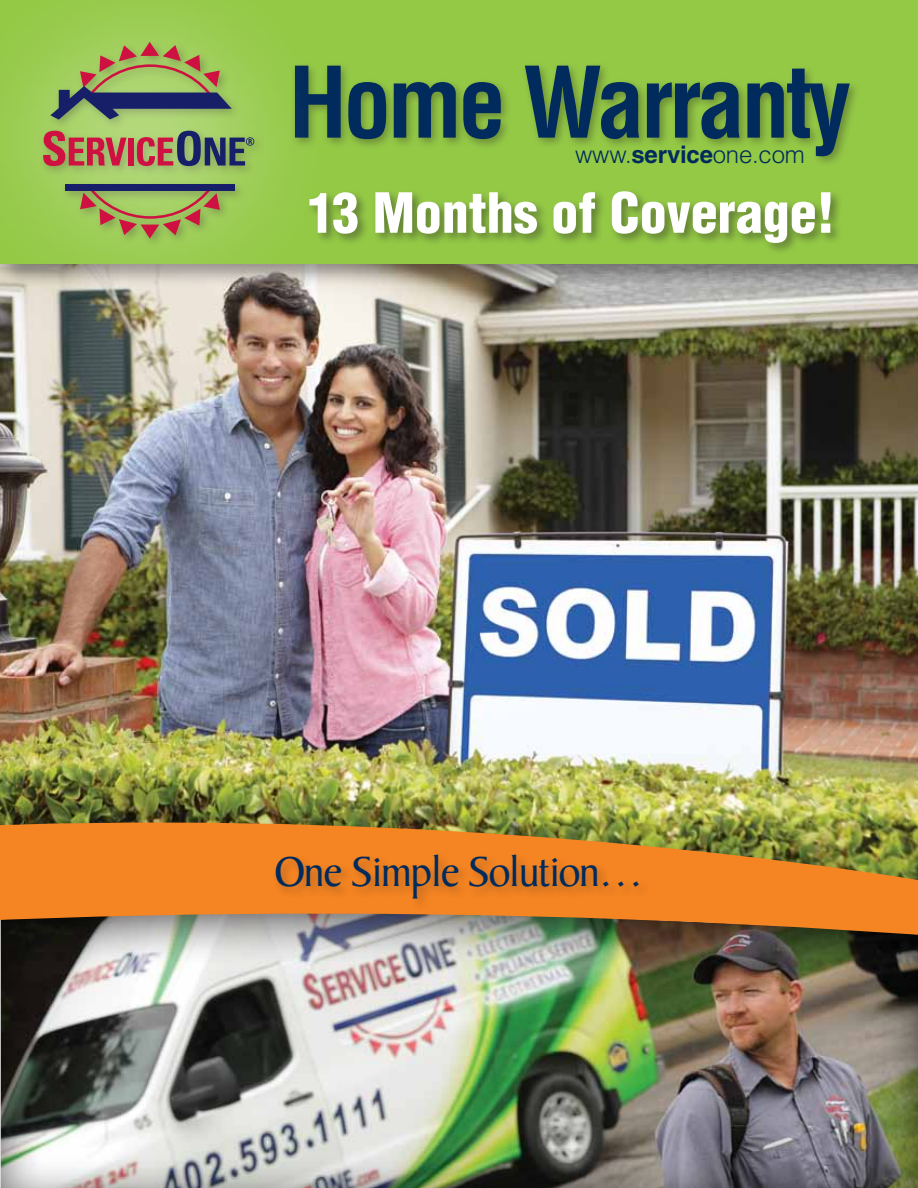
<style>
.page{position:relative;width:918px;height:1188px;background:#fff}
.page>*{position:absolute;margin:0;border:0;box-sizing:border-box;transform-origin:0 0}
.t1{font:700 condensed 96px "Helvetica";letter-spacing:-.04em;color:#002b5c}
.t2{font:900 condensed 54px "Helvetica";color:#fff}
.t3{font:45px "Baker Signet";letter-spacing:-.03em;color:#002b5c}
.t4{font:300 24px "Helvetica";letter-spacing:-.01em;color:#002b5c}
.s1{font-weight:700}
</style>
<div class="page">
<img style="left:0;top:289px;width:918px;height:534px">
<div style="left:0;top:910px;width:918px;height:278px;background:#231f20;opacity:.75"></div>
<img style="left:0;top:823px;width:918px;height:218px">
<div style="left:0;top:0;width:918px;height:289px;background:#231f20;opacity:.45"></div>
<div style="left:0;top:0;width:918px;height:264px;background:#94c946"></div>
<div style="left:290px;top:61px;width:571px;height:107px;background:#231f20;opacity:.35"></div>
<div style="left:272px;top:852px;width:379px;height:59px;background:#231f20;opacity:.3"></div>
<div style="left:0;top:0;width:338px;height:329px;background:#fff;opacity:.95"></div>
<svg style="left:43px;top:42px;width:211px;height:197px"></svg>
<div style="left:306px;top:188px;width:537px;height:67px;background:#231f20;opacity:.45"></div>
<h1 class="t1" style="left:288px;top:44px;width:564px">Home Warranty</h1>
<p class="t4" style="left:575px;top:140px;width:231px">www.<span class="s1">service</span>one.com</p>
<p class="t2" style="left:307px;top:179px;width:529px">13 Months of Coverage!</p>
<p class="t3" style="left:274px;top:848px;width:371px">One Simple Solution…</p>
</div>
